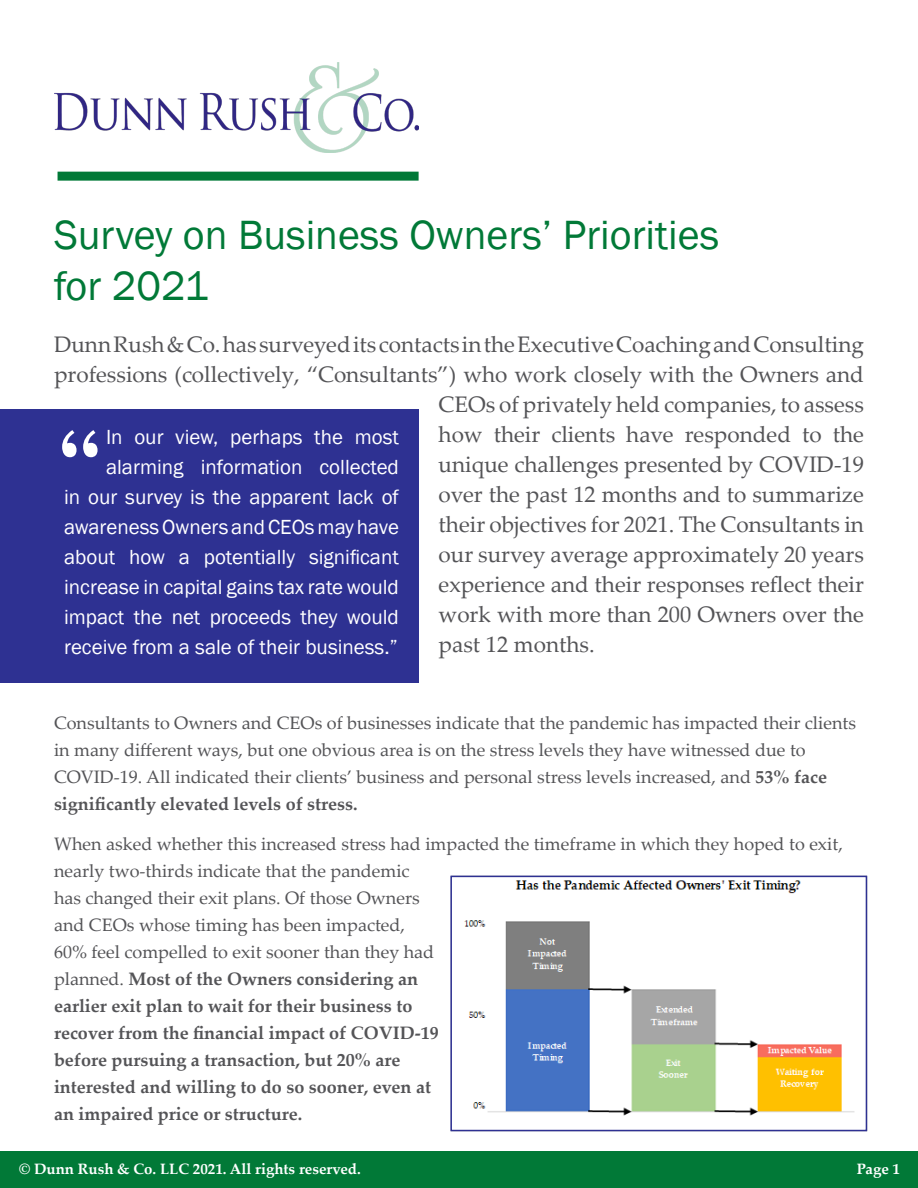
<style>
.page{position:relative;width:918px;height:1188px;background:#fff}
.page>*{position:absolute;margin:0;border:0;box-sizing:border-box;transform-origin:0 0}
.t1{font:42px/50.4px "Franklin Gothic";color:#017937}
.Intro_para{font:22.5px "Palatino Linotype";color:#545457}
.Intro_para-2{font:21px/30px "Franklin Gothic";color:#fff;text-align:right}
.Normal_text{font:18px/27px "Palatino Linotype";color:#545457}
.t2{font:700 15px "Palatino Linotype";color:#fff}
.s1{font-weight:700}
</style>
<div class="page">
<div style="left:0;top:1151px;width:918px;height:37px;background:#017937"></div>
<div style="left:0;top:409px;width:418px;height:273px;background:#2e3192"></div>
<img style="left:54px;top:63px;width:364px;height:90px">
<div style="left:58px;top:172px;width:361px;height:9px;background:#017937"></div>
<svg style="left:62px;top:430px;width:36px;height:27px"></svg>
<img style="left:464px;top:880px;width:391px;height:236px">
<div style="left:450px;top:876px;width:417px;height:255px;border:2px solid #2e3192"></div>
<p class="t1" style="left:54px;top:211px;width:667px">Survey on Business Owners’ Priorities for 2021</p>
<p class="Intro_para" style="left:54px;top:329px;width:812px">Dunn Rush &amp; Co. has surveyed its contacts in the Executive Coaching and Consulting</p>
<p class="Intro_para" style="left:54px;top:359px;width:812px">professions (collectively, “Consultants”) who work closely with the Owners and</p>
<p class="Intro_para" style="left:439px;top:389px;width:427px">CEOs of privately held companies, to assess</p>
<p class="Intro_para" style="left:439px;top:419px;width:427px">how their clients have responded to the</p>
<p class="Intro_para" style="left:439px;top:449px;width:427px">unique challenges presented by COVID-19</p>
<p class="Intro_para" style="left:439px;top:479px;width:427px">over the past 12 months and to summarize</p>
<p class="Intro_para" style="left:439px;top:509px;width:427px">their objectives for 2021. The Consultants in</p>
<p class="Intro_para" style="left:439px;top:539px;width:427px">our survey average approximately 20 years</p>
<p class="Intro_para" style="left:439px;top:569px;width:427px">experience and their responses reflect their</p>
<p class="Intro_para" style="left:439px;top:599px;width:427px">work with more than 200 Owners over the</p>
<p class="Intro_para" style="left:439px;top:629px;width:158px">past 12 months.</p>
<p class="Intro_para-2" style="left:64px;top:422px;width:336px">In our view, perhaps the most alarming information collected<br>in our survey is the apparent lack of awareness Owners and CEOs may have about how a potentially significant increase in capital gains tax rate would impact the net proceeds they would receive from a sale of their business.”</p>
<p class="Normal_text" style="left:54px;top:709px;width:804px">Consultants to Owners and CEOs of businesses indicate that the pandemic has impacted their clients in many different ways, but one obvious area is on the stress levels they have witnessed due to COVID-19. All indicated their clients’ business and personal stress levels increased, and <span class="s1">53% face significantly elevated levels of stress.</span></p>
<p class="Normal_text" style="left:54px;top:830px;width:790px">When asked whether this increased stress had impacted the timeframe in which they hoped to exit, nearly two-thirds indicate that the pandemic<br>has changed their exit plans. Of those Owners<br>and CEOs whose timing has been impacted,<br>60% feel compelled to exit sooner than they had<br>planned. <span class="s1">Most of the Owners considering an<br>earlier exit plan to wait for their business to<br>recover from the financial impact of COVID-19<br>before pursuing a transaction, but 20% are<br>interested and willing to do so sooner, even at<br>an impaired price or structure.</span></p>
<p class="t2" style="left:19px;top:1158px;width:343px">© Dunn Rush &amp; Co. LLC 2021. All rights reserved.</p>
<p class="t2" style="left:857px;top:1158px;width:45px">Page 1</p>
</div>
